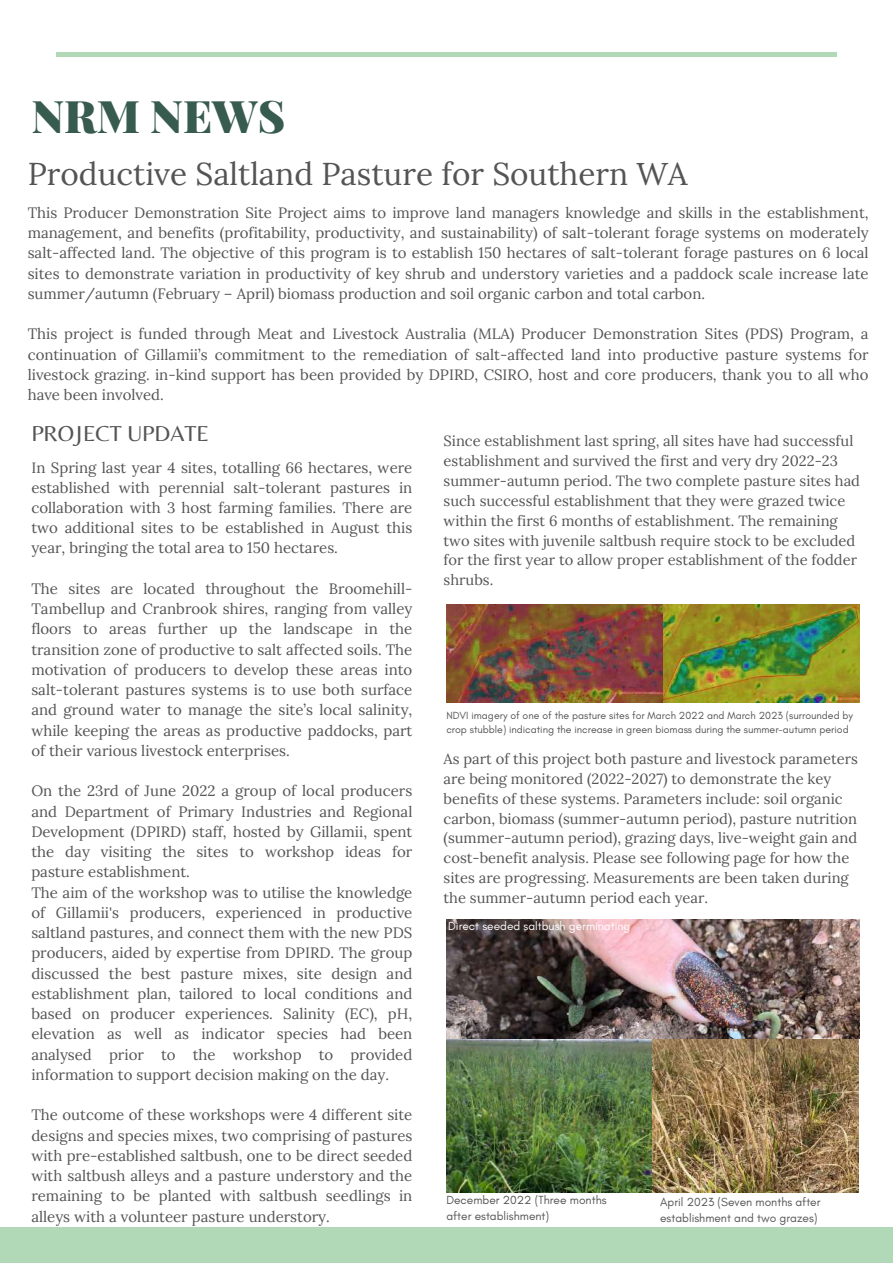
<style>
.page{position:relative;width:893px;height:1264px;background:#fff}
.page>*{position:absolute;margin:0;border:0;box-sizing:border-box;transform-origin:0 0}
.t1{font:900 45px "Playfair Display";color:#385b4f}
.t2{font:31.5px "Lora";color:#545454}
.t3{font:22.5px "Belleza";color:#545454}
.t4{font:15px/20.2px "Lora";color:#545454;text-align:justify}
.t5{font:14.7px/19.8px "Lora";color:#545454}
.t6{font:12px/15.9px "Glacial Indifference";color:#545454}
.t7{font:12px "Glacial Indifference";color:#fff}
.t8{font:10.5px/14.1px "Glacial Indifference";color:#545454}
</style>
<div class="page">
<div style="left:0;top:1226px;width:892px;height:36px;background:#b1d8b7"></div>
<hr style="left:56px;top:53px;width:780px;height:4px;background:#b1d8b7">
<img style="left:446px;top:1038px;width:206px;height:154px">
<img style="left:652px;top:1039px;width:206px;height:153px">
<img style="left:446px;top:919px;width:413px;height:119px">
<img style="left:446px;top:605px;width:413px;height:97px">
<h1 class="t1" style="left:31px;top:84px;width:255px">NRM NEWS</h1>
<h2 class="t2" style="left:28px;top:153px;width:661px">Productive Saltland Pasture for Southern WA</h2>
<p class="t4" style="left:28px;top:202px;width:842px">This Producer Demonstration Site Project aims to improve land managers knowledge and skills in the establishment, management, and benefits (profitability, productivity, and sustainability) of salt-tolerant forage systems on moderately salt-affected land. The objective of this program is to establish 150 hectares of salt-tolerant forage pastures on 6 local sites to demonstrate variation in productivity of key shrub and understory varieties and a paddock scale increase late summer/autumn (February – April) biomass production and soil organic carbon and total carbon.</p>
<p class="t4" style="left:28px;top:324px;width:842px">This project is funded through Meat and Livestock Australia (MLA) Producer Demonstration Sites (PDS) Program, a continuation of Gillamii’s commitment to the remediation of salt-affected land into productive pasture systems for livestock grazing. in-kind support has been provided by DPIRD, CSIRO, host and core producers, thank you to all who have been involved.</p>
<h3 class="t3" style="left:31px;top:420px;width:179px">PROJECT UPDATE</h3>
<p class="t4" style="left:31px;top:457px;width:382px">In Spring last year 4 sites, totalling 66 hectares, were established with perennial salt-tolerant pastures in collaboration with 3 host farming families. There are two additional sites to be established in August this year, bringing the total area to 150 hectares.</p>
<p class="t4" style="left:31px;top:578px;width:382px">The sites are located throughout the Broomehill-Tambellup and Cranbrook shires, ranging from valley floors to areas further up the landscape in the transition zone of productive to salt affected soils. The motivation of producers to develop these areas into salt-tolerant pastures systems is to use both surface and ground water to manage the site’s local salinity, while keeping the areas as productive paddocks, part of their various livestock enterprises.</p>
<p class="t4" style="left:31px;top:780px;width:382px;text-align:left">On the 23rd of June 2022 a group of local producers and Department of Primary Industries and Regional Development (DPIRD) staff, hosted by Gillamii, spent the day visiting the sites to workshop ideas for pasture establishment.<br>The aim of the workshop was to utilise the knowledge of Gillamii's producers, experienced in productive saltland pastures, and connect them with the new PDS producers, aided by expertise from DPIRD. The group discussed the best pasture mixes, site design and establishment plan, tailored to local conditions and based on producer experiences. Salinity (EC), pH, elevation as well as indicator species had been analysed prior to the workshop to provided information to support decision making on the day.</p>
<p class="t4" style="left:31px;top:1104px;width:382px">The outcome of these workshops were 4 different site designs and species mixes, two comprising of pastures with pre-established saltbush, one to be direct seeded with saltbush alleys and a pasture understory and the remaining to be planted with saltbush seedlings in alleys with a volunteer pasture understory.</p>
<p class="t5" style="left:443px;top:431px;width:418px">Since establishment last spring, all sites have had successful establishment and survived the first and very dry 2022-23 summer-autumn period. The two complete pasture sites had such successful establishment that they were grazed twice within the first 6 months of establishment. The remaining two sites with juvenile saltbush require stock to be excluded for the first year to allow proper establishment of the fodder shrubs.</p>
<p class="t8" style="left:446px;top:708px;width:408px">NDVI imagery of one of the pasture sites for March 2022 and March 2023 (surrounded by crop stubble) indicating the increase in green biomass during the summer-autumn period</p>
<p class="t5" style="left:443px;top:748px;width:416px">As part of this project both pasture and livestock parameters are being monitored (2022-2027) to demonstrate the key benefits of these systems. Parameters include: soil organic carbon, biomass (summer-autumn period), pasture nutrition (summer-autumn period), grazing days, live-weight gain and cost-benefit analysis. Please see following page for how the sites are progressing. Measurements are been taken during the summer-autumn period each year.</p>
<p class="t7" style="left:448px;top:918px;width:184px">Direct seeded saltbush germinating</p>
<p class="t6" style="left:446px;top:1191px;width:162px">December 2022 (Three months after establishment)</p>
<p class="t6" style="left:660px;top:1193px;width:162px">April 2023 (Seven months after establishment and two grazes)</p>
</div>
